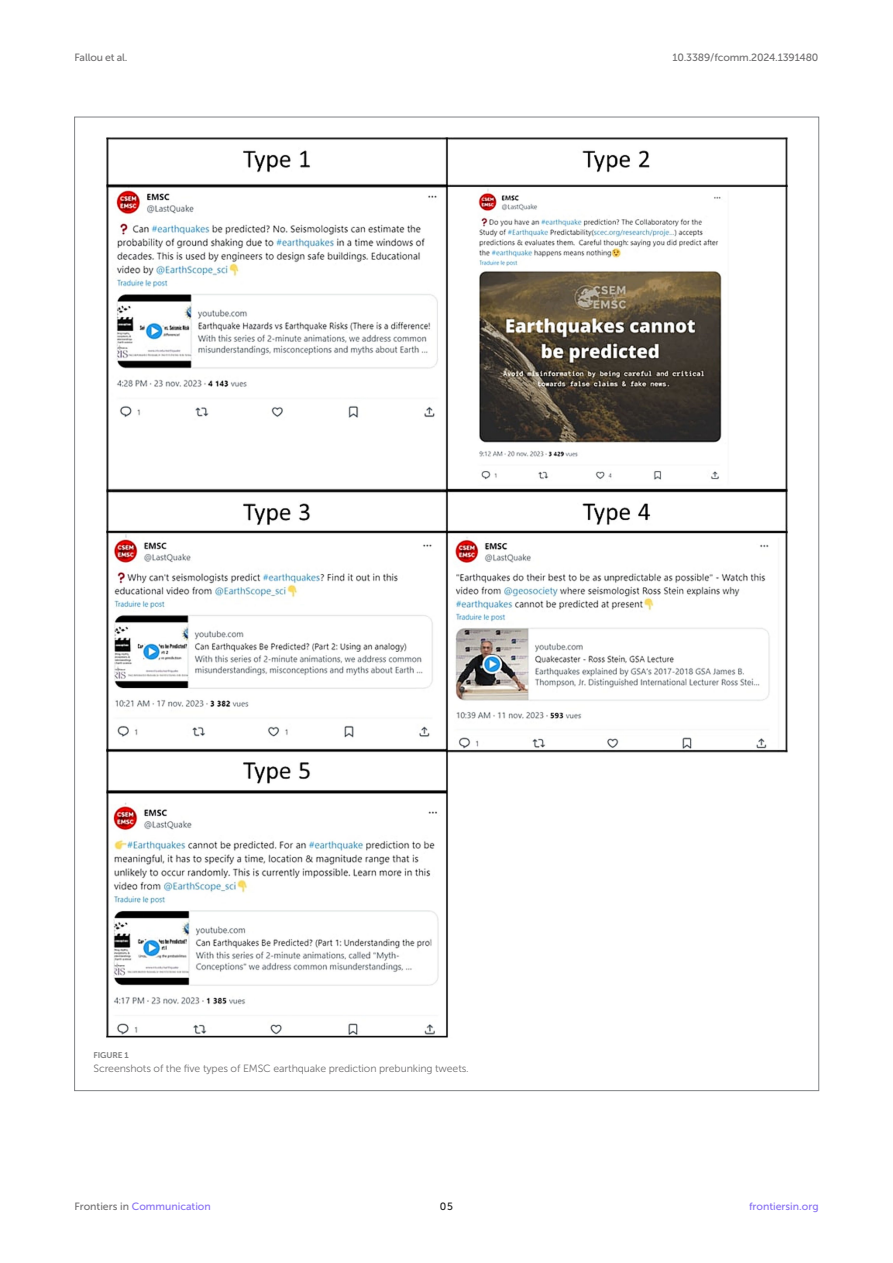
<style>
.page{position:relative;width:893px;height:1263px;background:#fff}
.page>*{position:absolute;margin:0;border:0;box-sizing:border-box;transform-origin:0 0}
.FIG_LEG{font:10.5px "Museo Sans 300";letter-spacing:-.01em;color:#706f70}
.t1{font:10.5px "Museo Sans 500";color:#856df0}
.t2{font:10.5px "Museo Sans 500";letter-spacing:-.015em;color:#706f70}
.t3{font:10.5px "Museo Sans 500";color:#1b1c1b}
.FIG_HD{font:8.25px "Museo Sans 700";letter-spacing:-.01em;color:#7e7f7f}
.s1{color:#706f70}
</style>
<div class="page">
<img style="left:106px;top:137px;width:682px;height:901px">
<p class="t2" style="left:74px;top:51px;width:55px">Fallou et al.</p>
<p class="t2" style="left:672px;top:51px;width:148px">10.3389/fcomm.2024.1391480</p>
<p class="FIG_HD" style="left:94px;top:1051px;width:37px">FIGURE 1</p>
<p class="FIG_LEG" style="left:94px;top:1062px;width:377px">Screenshots of the five types of EMSC earthquake prediction prebunking tweets.</p>
<p class="t1" style="left:74px;top:1200px;width:138px"><span class="s1">Frontiers in</span> Communication</p>
<p class="t3" style="left:440px;top:1200px;width:14px">05</p>
<p class="t1" style="left:749px;top:1200px;width:71px">frontiersin.org</p>
</div>
